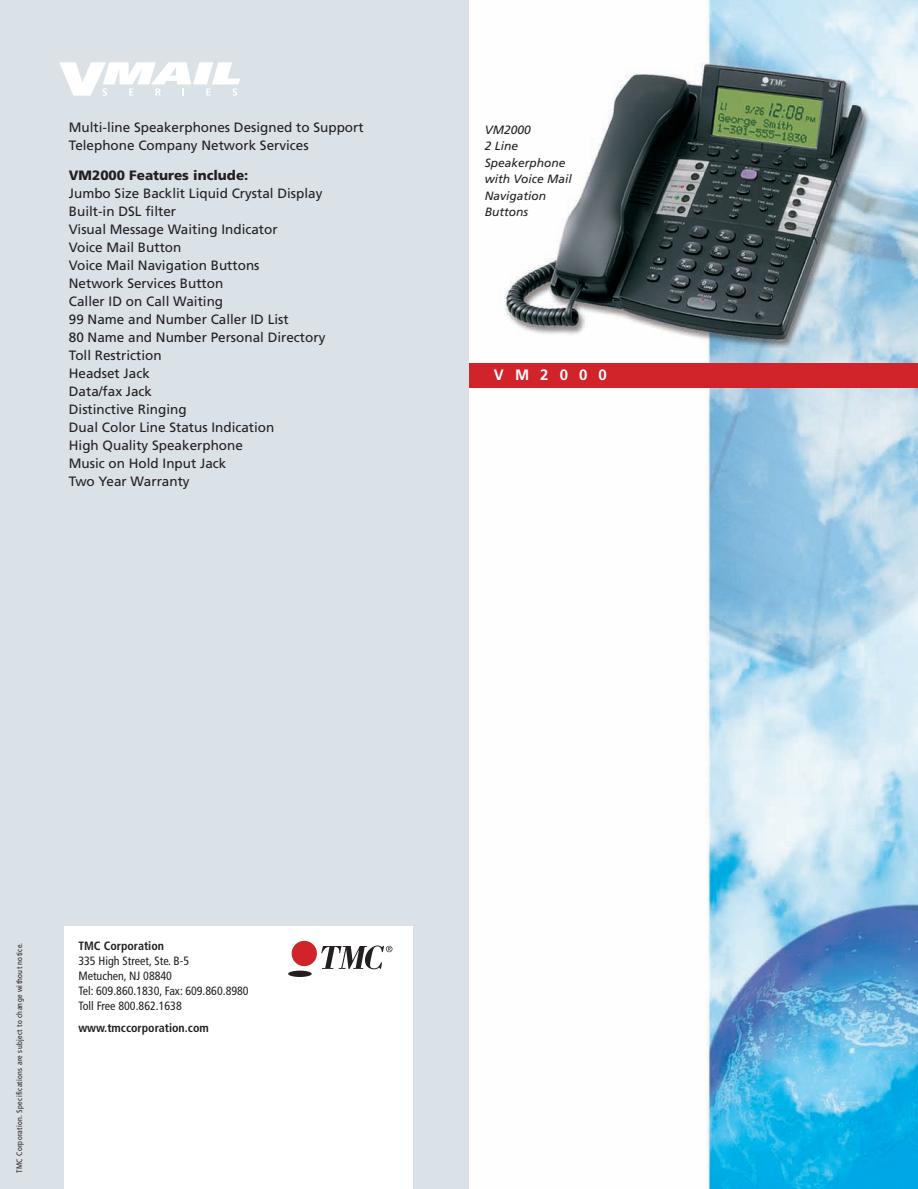
<style>
.page{position:relative;width:918px;height:1189px;background:#fff}
.page>*{position:absolute;margin:0;border:0;box-sizing:border-box;transform-origin:0 0}
.t1{font:700 15px "Frutiger";letter-spacing:.74em;color:#fff}
.t2{font:13.5px/18px "Frutiger";color:#231f20}
.t3{font:900 13.5px "Frutiger";color:#231f20}
.t4{font:condensed 12px/15px "Frutiger";color:#231f20}
.t5{font:italic 12px/16.5px "Frutiger";color:#231f20}
.t6{font:700 condensed 12px "Frutiger";color:#231f20}
.t7{font:condensed 7.8px "Frutiger";letter-spacing:.04em;color:#231f20}
</style>
<div class="page">
<img style="left:468px;top:0;width:450px;height:1188px">
<div style="left:466px;top:363px;width:452px;height:24px;background:#d1232a"></div>
<div style="left:0;top:0;width:468px;height:1188px;background:#dae2e7"></div>
<svg style="left:59px;top:62px;width:181px;height:34px"></svg>
<div style="left:64px;top:925px;width:348px;height:263px;background:#fff"></div>
<div style="left:292px;top:940px;width:25px;height:25px;background:#d1232a;border-radius:50%"></div>
<div style="left:288px;top:970px;width:24px;height:6px;background:#231f20;border-radius:50%"></div>
<svg style="left:321px;top:945px;width:71px;height:24px"></svg>
<p class="t2" style="left:69px;top:119px;width:296px">Multi-line Speakerphones Designed to Support<br>Telephone Company Network Services</p>
<p class="t3" style="left:69px;top:170px;width:181px">VM2000 Features include:</p>
<p class="t2" style="left:69px;top:185px;width:258px">Jumbo Size Backlit Liquid Crystal Display<br>Built-in DSL filter<br>Visual Message Waiting Indicator<br>Voice Mail Button<br>Voice Mail Navigation Buttons<br>Network Services Button<br>Caller ID on Call Waiting<br>99 Name and Number Caller ID List<br>80 Name and Number Personal Directory<br>Toll Restriction<br>Headset Jack<br>Data/fax Jack<br>Distinctive Ringing<br>Dual Color Line Status Indication<br>High Quality Speakerphone<br>Music on Hold Input Jack<br>Two Year Warranty</p>
<p class="t5" style="left:485px;top:122px;width:88px">VM2000<br>2 Line<br>Speakerphone with Voice Mail<br>Navigation<br>Buttons</p>
<p class="t1" style="left:494px;top:369px;width:115px">VM2000</p>
<p class="t7" style="left:16px;top:1172px;width:231px;rotate:-90deg">TMC Corporation. Specifications are subject to change without notice.</p>
<p class="t6" style="left:78px;top:940px;width:87px">TMC Corporation</p>
<p class="t4" style="left:78px;top:953px;width:172px">335 High Street, Ste. B-5<br>Metuchen, NJ 08840<br>Tel: 609.860.1830, Fax: 609.860.8980<br>Toll Free 800.862.1638</p>
<p class="t6" style="left:78px;top:1022px;width:132px">www.tmccorporation.com</p>
</div>
